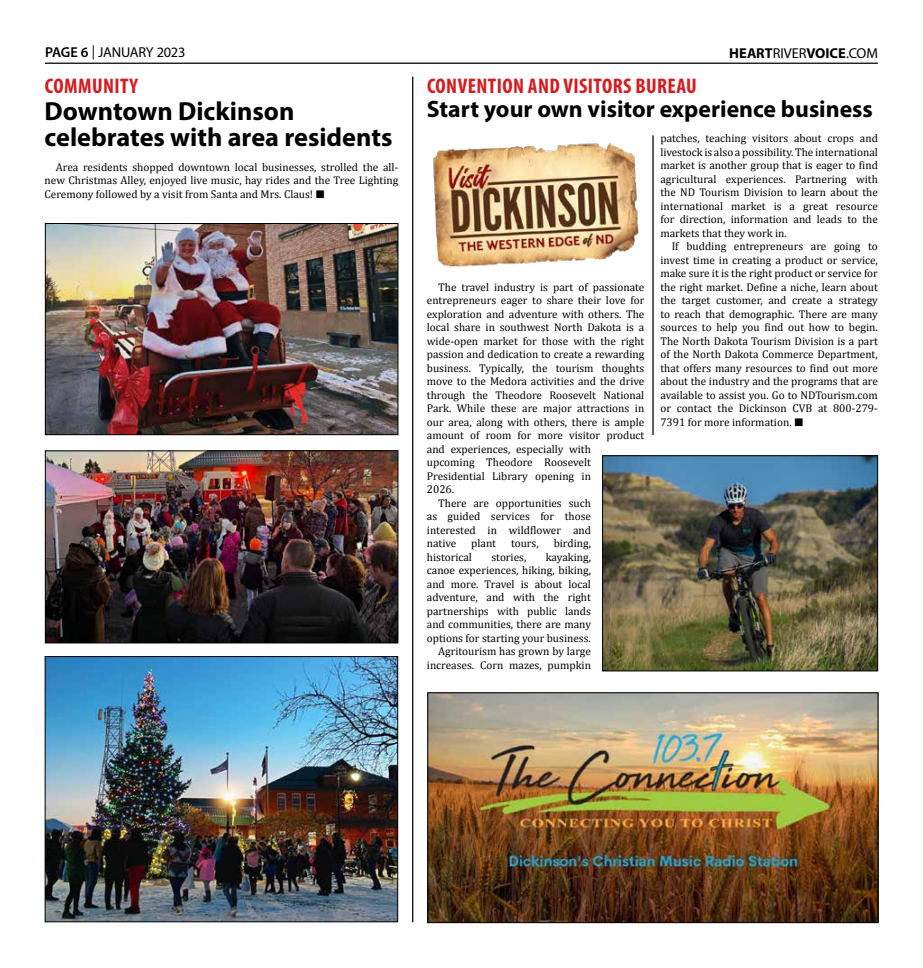
<style>
.page{position:relative;width:923px;height:968px;background:#fff}
.page>*{position:absolute;margin:0;border:0;box-sizing:border-box;transform-origin:0 0}
.t1{font:700 26.25px/26.2px "Myriad Pro";color:#000}
.t2{font:700 23.75px "Myriad Pro";color:#000}
.t3{font:700 condensed 21.25px "Myriad Pro";letter-spacing:.02em;color:#d71a1f}
.t4{font:700 14.38px "Myriad Pro";letter-spacing:.005em;color:#000}
.t5{font:14.38px "Myriad Pro";letter-spacing:-.02em;color:#000}
.t6{font:11.25px/13.5px "Cambria";color:#000;text-align:justify}
.s1{font-weight:600}
.s2{font-weight:400}
</style>
<div class="page">
<hr style="left:45px;top:63px;width:833px;height:1px;background:#000">
<hr style="left:412px;top:77px;width:1px;height:845px;background:#000">
<hr style="left:652px;top:135px;width:1px;height:300px;background:#000">
<img style="left:433px;top:143px;width:206px;height:124px">
<img style="left:604px;top:457px;width:272px;height:212px">
<div style="left:602px;top:455px;width:276px;height:216px;border:1px solid #000"></div>
<img style="left:47px;top:225px;width:349px;height:208px">
<div style="left:45px;top:223px;width:353px;height:212px;border:1px solid #000"></div>
<img style="left:47px;top:452px;width:349px;height:189px">
<div style="left:45px;top:450px;width:353px;height:193px;border:1px solid #000"></div>
<img style="left:47px;top:658px;width:349px;height:262px">
<div style="left:45px;top:656px;width:353px;height:266px;border:1px solid #000"></div>
<img style="left:429px;top:694px;width:447px;height:226px">
<div style="left:427px;top:692px;width:451px;height:230px;border:1px solid #000"></div>
<p class="t5" style="left:45px;top:44px;width:142px"><span class="s1">PAGE 6</span> | JANUARY 2023</p>
<p class="t4" style="left:729px;top:44px;width:150px">HEART<span class="s2">RIVER</span>VOICE<span class="s2">.COM</span></p>
<h3 class="t3" style="left:427px;top:73px;width:271px">CONVENTION AND VISITORS BUREAU</h3>
<h2 class="t2" style="left:427px;top:94px;width:447px">Start your own visitor experience business</h2>
<h3 class="t3" style="left:45px;top:73px;width:95px">COMMUNITY</h3>
<h1 class="t1" style="left:45px;top:97px;width:349px">Downtown Dickinson celebrates with area residents</h1>
<p class="t6" style="left:45px;top:160px;width:355px;text-indent:11px">Area residents shopped downtown local businesses, strolled the all&shy;new Christmas Alley, enjoyed live music, hay rides and the Tree Lighting Ceremony followed by a visit from Santa and Mrs. Claus! █</p>
<p class="t6" style="left:660px;top:131px;width:219px">patches, teaching visitors about crops and livestock is also a possibility. The international market is another group that is eager to find agricultural experiences. Partnering with the ND Tourism Division to learn about the international market is a great resource for direction, information and leads to the markets that they work in.</p>
<p class="t6" style="left:660px;top:239px;width:219px;text-indent:11px">If budding entrepreneurs are going to invest time in creating a product or service, make sure it is the right product or service for the right market. Define a niche, learn about the target customer, and create a strategy to reach that demographic. There are many sources to help you find out how to begin.<br>The North Dakota Tourism Division is a part of the North Dakota Commerce Department, that offers many resources to find out more about the industry and the programs that are available to assist you. Go to NDTourism.com or contact the Dickinson CVB at 800-279- 7391 for more information. █</p>
<p class="t6" style="left:438px;top:280px;width:208px">The travel industry is part of passionate</p>
<p class="t6" style="left:427px;top:293px;width:219px">entrepreneurs eager to share their love for</p>
<p class="t6" style="left:427px;top:307px;width:219px">exploration and adventure with others. The</p>
<p class="t6" style="left:427px;top:320px;width:219px">local share in southwest North Dakota is a</p>
<p class="t6" style="left:427px;top:334px;width:219px">wide-open market for those with the right</p>
<p class="t6" style="left:427px;top:347px;width:219px">passion and dedication to create a rewarding</p>
<p class="t6" style="left:427px;top:361px;width:219px">business. Typically, the tourism thoughts</p>
<p class="t6" style="left:427px;top:374px;width:219px">move to the Medora activities and the drive</p>
<p class="t6" style="left:427px;top:388px;width:219px">through the Theodore Roosevelt National</p>
<p class="t6" style="left:427px;top:401px;width:219px">Park. While these are major attractions in</p>
<p class="t6" style="left:427px;top:415px;width:219px">our area, along with others, there is ample</p>
<p class="t6" style="left:427px;top:428px;width:219px">amount of room for more visitor product</p>
<p class="t6" style="left:427px;top:442px;width:166px">and experiences, especially with</p>
<p class="t6" style="left:427px;top:455px;width:166px">upcoming Theodore Roosevelt</p>
<p class="t6" style="left:427px;top:469px;width:166px">Presidential Library opening in</p>
<p class="t6" style="left:427px;top:482px;width:29px">2026.</p>
<p class="t6" style="left:438px;top:496px;width:154px">There are opportunities such</p>
<p class="t6" style="left:427px;top:509px;width:166px">as guided services for those</p>
<p class="t6" style="left:427px;top:523px;width:166px">interested in wildflower and</p>
<p class="t6" style="left:427px;top:536px;width:31px">native</p>
<p class="t6" style="left:471px;top:536px;width:26px">plant</p>
<p class="t6" style="left:511px;top:536px;width:29px">tours,</p>
<p class="t6" style="left:553px;top:536px;width:39px">birding,</p>
<p class="t6" style="left:427px;top:550px;width:47px">historical</p>
<p class="t6" style="left:491px;top:550px;width:36px">stories,</p>
<p class="t6" style="left:427px;top:550px;width:166px;text-align:right">kayaking,<br>canoe experiences, hiking, biking, and more. Travel is about local adventure, and with the right partnerships with public lands and communities, there are many options for starting your business.<br>Agritourism has grown by large increases. Corn mazes, pumpkin</p>
</div>
